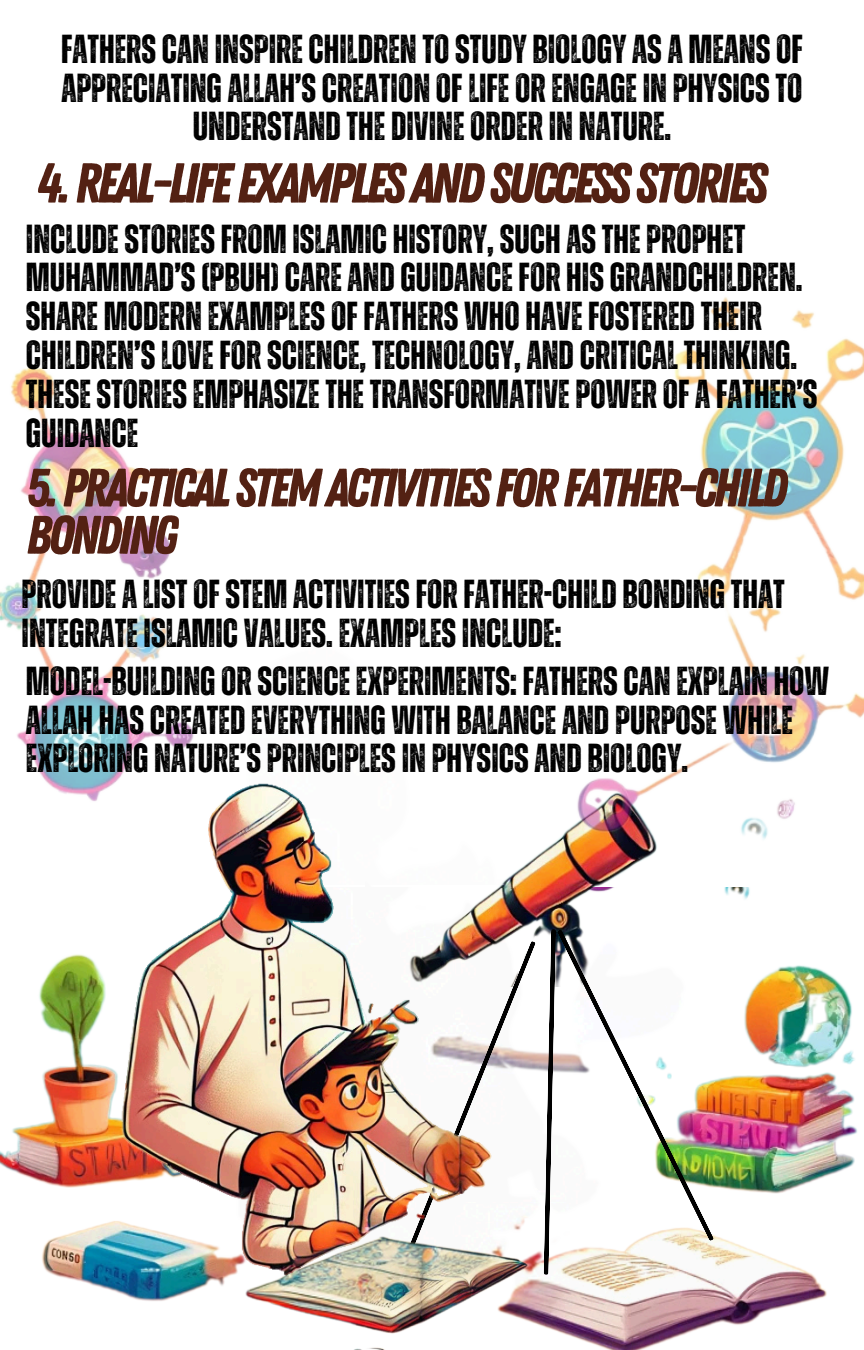
<style>
.page{position:relative;width:864px;height:1350px;background:#fff}
.page>*{position:absolute;margin:0;border:0;box-sizing:border-box;transform-origin:0 0}
.t1{font:56.25px "Zing Rust Base";letter-spacing:-.07em;color:#532113}
.t2{font:54px/47.2px "Zing Rust Base";letter-spacing:-.07em;color:#532113}
.t3{font:700 40.5px/38.7px "Zuume Rough";color:#000}
</style>
<div class="page">
<img style="left:0;top:954px;width:858px;height:396px">
<img style="left:495px;top:884px;width:312px;height:102px">
<svg style="left:557px;top:929px;width:157px;height:312px"></svg>
<svg style="left:544px;top:929px;width:12px;height:202px"></svg>
<svg style="left:495px;top:941px;width:41px;height:190px"></svg>
<img style="left:187px;top:1131px;width:377px;height:219px">
<img style="left:0;top:297px;width:864px;height:587px">
<img style="left:119px;top:782px;width:376px;height:498px">
<p class="t3" style="left:61px;top:31px;width:743px;text-align:center">FATHERSCAN INSPIRECHILDREN TOSTUDYBIOLOGYASAMEANSOF<br>APPRECIATINGALLAH’SCREATION OF LIFEORENGAGEIN PHYSICSTO<br>UNDERSTANDTHEDIVINEORDERIN NATURE.</p>
<p class="t1" style="left:37px;top:150px;width:732px">4.REAL-LIFEEXAMPLESANDSUCCESSSTORIES</p>
<h1 class="t3" style="left:26px;top:221px;width:793px">INCLUDESTORIESFROMISLAMICHISTORY,SUCHASTHEPROPHET MUHAMMAD’S(PBUH)CAREANDGUIDANCEFORHISGRANDCHILDREN.<br>SHAREMODERN EXAMPLESOF FATHERSWHOHAVEFOSTEREDTHEIR CHILDREN’SLOVEFORSCIENCE,TECHNOLOGY,ANDCRITICALTHINKING.<br>THESESTORIESEMPHASIZETHETRANSFORMATIVEPOWEROFAFATHER’S GUIDANCE</h1>
<p class="t2" style="left:26px;top:465px;width:763px">5.PRACTICALSTEMACTIVITIESFORFATHER-CHILD<br>BONDING</p>
<p class="t3" style="left:22px;top:577px;width:765px">PROVIDEALISTOFSTEMACTIVITIESFORFATHER-CHILDBONDINGTHAT<br>INTEGRATEISLAMICVALUES.EXAMPLESINCLUDE:</p>
<p class="t3" style="left:26px;top:663px;width:805px">MODEL-BUILDINGORSCIENCEEXPERIMENTS: FATHERSCAN EXPLAIN HOW<br>ALLAHHASCREATEDEVERYTHINGWITHBALANCEANDPURPOSEWHILE<br>EXPLORING NATURE’SPRINCIPLESIN PHYSICSANDBIOLOGY.</p>
</div>
